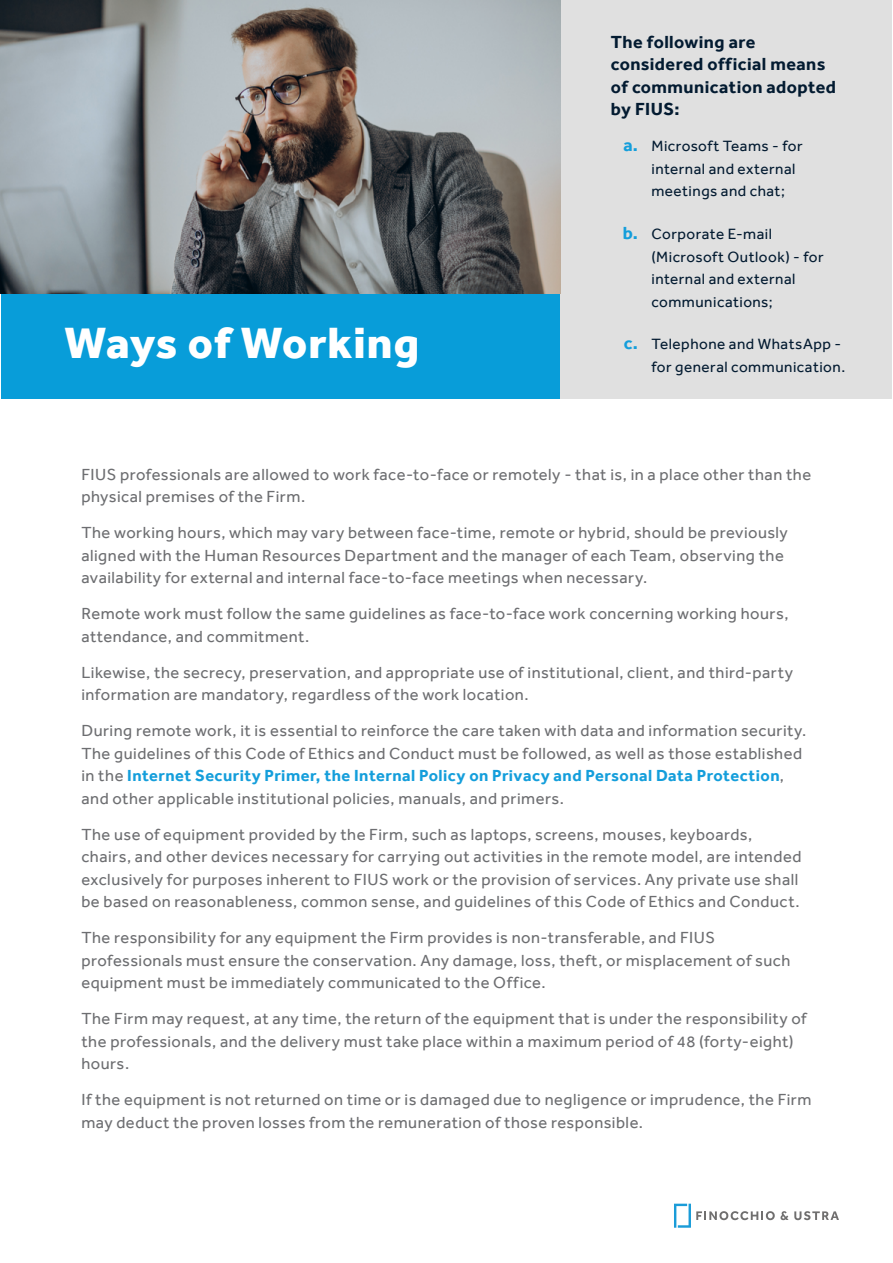
<style>
.page{position:relative;width:893px;height:1263px;background:#fff}
.page>*{position:absolute;margin:0;border:0;box-sizing:border-box;transform-origin:0 0}
.t1{font:800 45px "Effra";letter-spacing:.025em;color:#fff}
.t2{font:700 18px/22.5px "Effra";letter-spacing:.025em;color:#031b31}
.t3{font:16.5px/22.5px "Effra";letter-spacing:.03em;color:#6d6e71}
.t4{font:15.3px/22.5px "Effra";letter-spacing:.035em;color:#031b31}
.s1{font-weight:700;font-size:18px;color:#149edb}
.s2{font-weight:700;color:#149edb}
</style>
<div class="page">
<svg style="left:674px;top:1204px;width:165px;height:24px"></svg>
<div style="left:1px;top:294px;width:559px;height:105px;background:#089dd9"></div>
<div style="left:560px;top:1px;width:332px;height:398px;background:#e0e0e0"></div>
<img style="left:0;top:0;width:560px;height:294px">
<h1 class="t1" style="left:65px;top:316px;width:356px">Ways of Working</h1>
<p class="t2" style="left:611px;top:30px;width:227px">The following are considered official means of communication adopted by FIUS:</p>
<p class="t4" style="left:651px;top:135px;width:153px;text-indent:-28px"><span class="s1">a.</span> Microsoft Teams - for internal and external meetings and chat;</p>
<p class="t4" style="left:651px;top:223px;width:174px;text-indent:-28px"><span class="s1">b.</span> Corporate E-mail (Microsoft Outlook) - for internal and external communications;</p>
<p class="t4" style="left:624px;top:333px;width:223px;text-align:right"><span class="s1">c.</span> Telephone and WhatsApp - for general communication.</p>
<p class="t3" style="left:81px;top:463px;width:731px">FIUS professionals are allowed to work face-to-face or remotely - that is, in a place other than the physical premises of the Firm.</p>
<p class="t3" style="left:81px;top:521px;width:708px">The working hours, which may vary between face-time, remote or hybrid, should be previously aligned with the Human Resources Department and the manager of each Team, observing the availability for external and internal face-to-face meetings when necessary.</p>
<p class="t3" style="left:81px;top:602px;width:709px">Remote work must follow the same guidelines as face-to-face work concerning working hours, attendance, and commitment.</p>
<p class="t3" style="left:81px;top:661px;width:713px">Likewise, the secrecy, preservation, and appropriate use of institutional, client, and third-party information are mandatory, regardless of the work location.</p>
<p class="t3" style="left:81px;top:719px;width:726px">During remote work, it is essential to reinforce the care taken with data and information security.<br>The guidelines of this Code of Ethics and Conduct must be followed, as well as those established in the <span class="s2">Internet Security Primer, the Internal Policy on Privacy and Personal Data Protection</span>, and other applicable institutional policies, manuals, and primers.</p>
<p class="t3" style="left:81px;top:823px;width:722px">The use of equipment provided by the Firm, such as laptops, screens, mouses, keyboards, chairs, and other devices necessary for carrying out activities in the remote model, are intended exclusively for purposes inherent to FIUS work or the provision of services. Any private use shall be based on reasonableness, common sense, and guidelines of this Code of Ethics and Conduct.</p>
<p class="t3" style="left:81px;top:926px;width:710px">The responsibility for any equipment the Firm provides is non-transferable, and FIUS professionals must ensure the conservation. Any damage, loss, theft, or misplacement of such equipment must be immediately communicated to the Office.</p>
<p class="t3" style="left:81px;top:1007px;width:727px">The Firm may request, at any time, the return of the equipment that is under the responsibility of the professionals, and the delivery must take place within a maximum period of 48 (forty-eight) hours.</p>
<p class="t3" style="left:81px;top:1088px;width:732px">If the equipment is not returned on time or is damaged due to negligence or imprudence, the Firm may deduct the proven losses from the remuneration of those responsible.</p>
</div>
